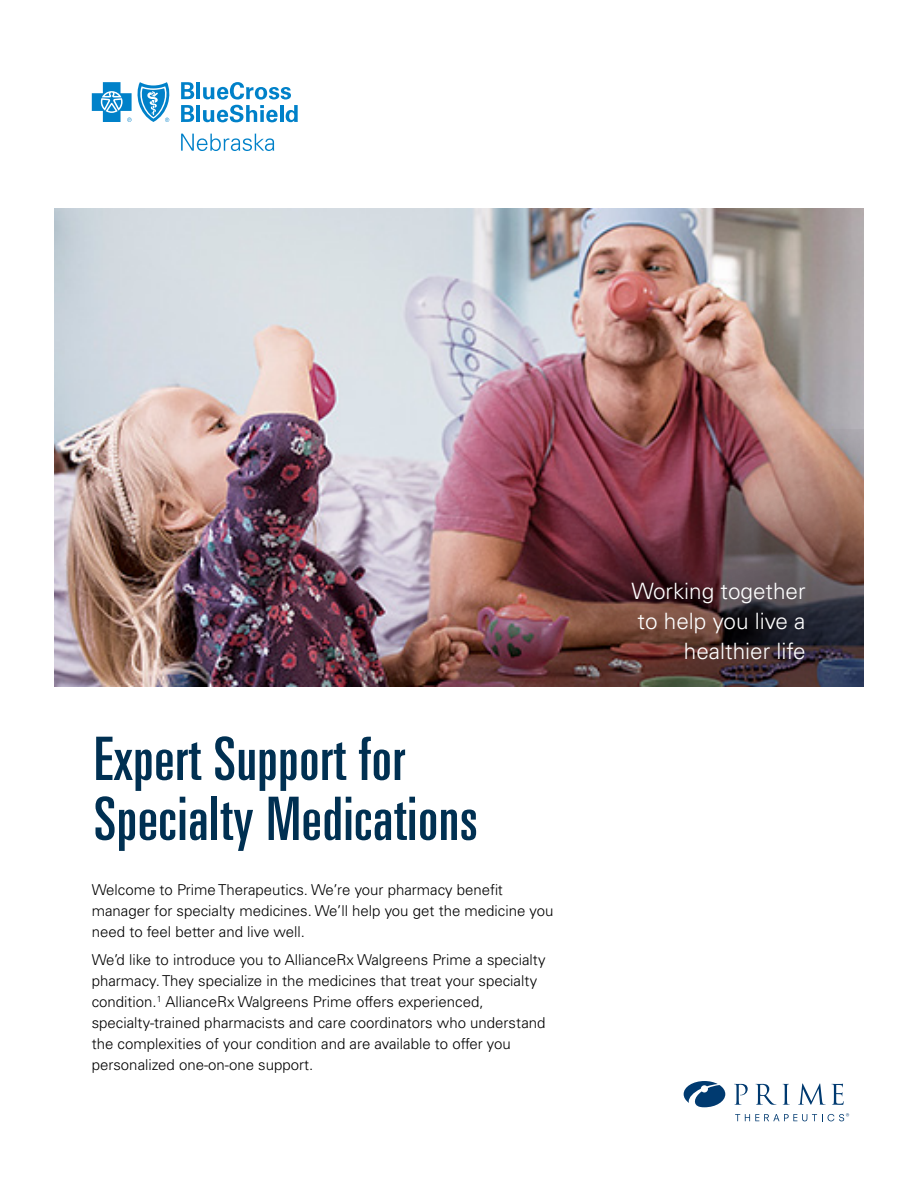
<style>
.page{position:relative;width:918px;height:1188px;background:#fff}
.page>*{position:absolute;margin:0;border:0;box-sizing:border-box;transform-origin:0 0}
.t1{font:ultra-condensed 60px/60px "Univers LT Std";letter-spacing:.015em;color:#003052}
.t2{font:300 22.5px/30px "Univers LT Std";color:#fff;text-align:right}
.t3{font:300 15px/21px "Univers LT Std";color:#000}
</style>
<div class="page">
<img style="left:54px;top:208px;width:810px;height:222px">
<img style="left:54px;top:430px;width:810px;height:257px">
<svg style="left:181px;top:134px;width:93px;height:17px"></svg>
<svg style="left:181px;top:82px;width:13px;height:17px"></svg>
<hr style="left:197px;top:82px;width:3px;height:17px;background:#0081c9">
<svg style="left:181px;top:105px;width:13px;height:17px"></svg>
<hr style="left:197px;top:105px;width:3px;height:17px;background:#0081c9">
<svg style="left:203px;top:82px;width:95px;height:40px"></svg>
<svg style="left:92px;top:82px;width:78px;height:40px"></svg>
<svg style="left:734px;top:1084px;width:14px;height:21px"></svg>
<svg style="left:756px;top:1084px;width:20px;height:21px"></svg>
<svg style="left:783px;top:1084px;width:7px;height:21px"></svg>
<svg style="left:798px;top:1083px;width:46px;height:22px"></svg>
<svg style="left:684px;top:1081px;width:41px;height:26px"></svg>
<svg style="left:735px;top:1113px;width:114px;height:8px"></svg>
<h1 class="t1" style="left:94px;top:728px;width:385px">Expert Support for<br>Specialty Medications</h1>
<p class="t3" style="left:92px;top:880px;width:463px">Welcome to Prime Therapeutics. We’re your pharmacy benefit manager for specialty medicines. We’ll help you get the medicine you need to feel better and live well.</p>
<p class="t3" style="left:92px;top:949px;width:455px">We’d like to introduce you to AllianceRx Walgreens Prime a specialty pharmacy. They specialize in the medicines that treat your specialty condition.<sup>1</sup> AllianceRx Walgreens Prime offers experienced, specialty-trained pharmacists and care coordinators who understand the complexities of your condition and are available to offer you personalized one‑on‑one support.</p>
<h2 class="t2" style="left:631px;top:577px;width:176px">Working together to help you live a healthier life</h2>
</div>
